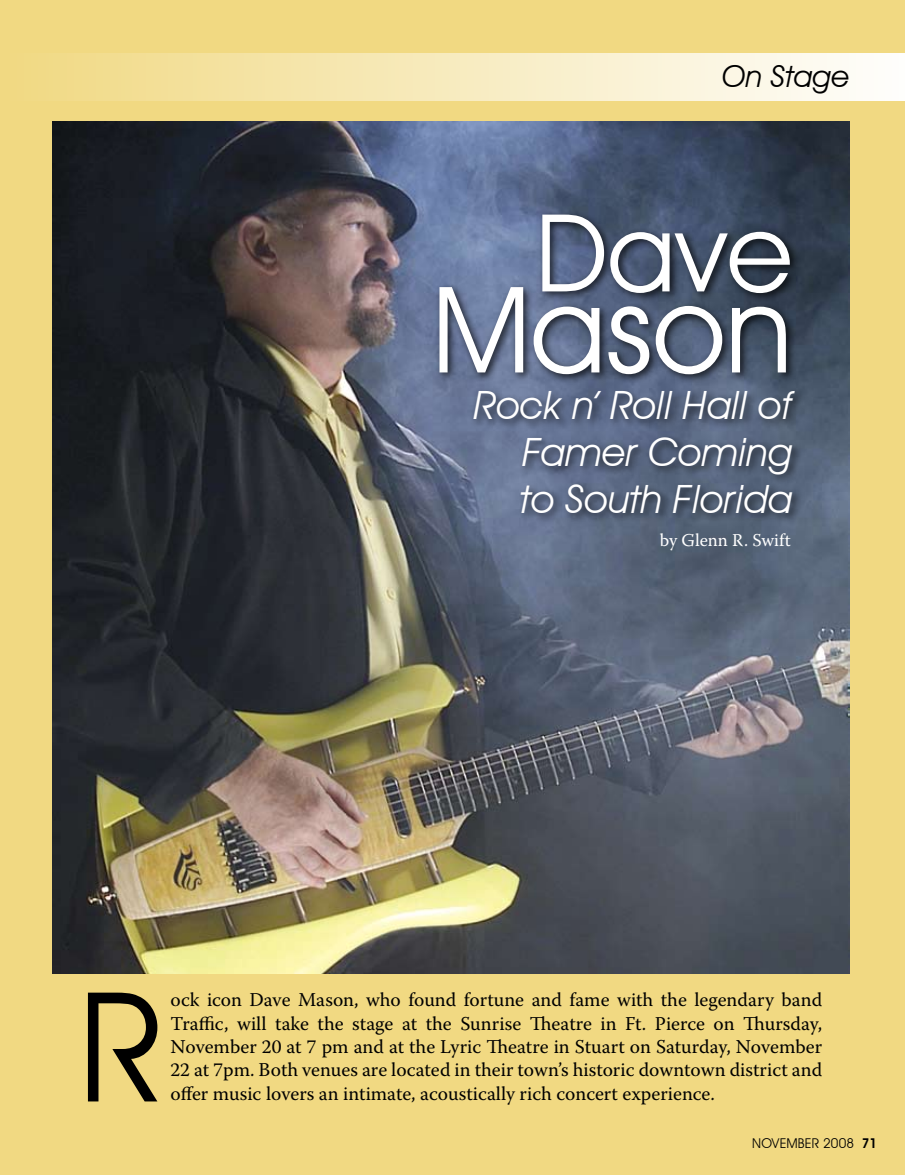
<style>
.page{position:relative;width:905px;height:1175px;background:#fff}
.page>*{position:absolute;margin:0;border:0;box-sizing:border-box;transform-origin:0 0}
.t1{font:153px "Avant Garde IT Cby BT";color:#000}
.t2{font:120px "Avant Garde IT Cby BT";color:#fff}
.t3{font:108px "Avant Garde IT Cby BT";color:#fff}
.t4{font:italic 39px/46.8px "Avant Garde IT Cby BT";color:#fff;text-align:justify}
.t5{font:italic 30px "Avant Garde IT Cby BT";color:#000}
.t6{font:19.5px/23.4px "Warnock Pro";color:#000;text-align:justify}
.t7{font:18px "Warnock Pro";color:#fff}
.t8{font:13.5px "Avant Garde IT Cby BT";letter-spacing:.01em;color:#000}
.s1{font-family:"Avant Garde";font-weight:600}
</style>
<div class="page">
<div style="left:0;top:0;width:904px;height:1174px;background:#f1d982"></div>
<img style="left:52px;top:122px;width:797px;height:851px">
<div style="left:434px;top:210px;width:371px;height:313px;background:#000;opacity:.75"></div>
<div style="left:0;top:53px;width:904px;height:47px;background:linear-gradient(to right,#f1d982,#fefefc)"></div>
<h3 class="t5" style="left:722px;top:58px;width:129px">On Stage</h3>
<h3 class="t3" style="left:535px;top:187px;width:259px">Dave</h3>
<h2 class="t2" style="left:431px;top:257px;width:363px">Mason</h2>
<h3 class="t4" style="left:520px;top:382px;width:274px;text-indent:-46px">Rock n’ Roll Hall of Famer Coming to South Florida</h3>
<p class="t7" style="left:659px;top:529px;width:132px">by Glenn R. Swift</p>
<h1 class="t1" style="left:79px;top:954px;width:87px">R</h1>
<p class="t6" style="left:170px;top:987px;width:653px">ock icon Dave Mason, who found fortune and fame with the legendary band Traffic, will take the stage at the Sunrise Theatre in Ft. Pierce on Thursday, November 20 at 7 pm and at the Lyric Theatre in Stuart on Saturday, November 22 at 7pm. Both venues are located in their town’s historic downtown district and</p>
<p class="t6" style="left:170px;top:1081px;width:546px">offer music lovers an intimate, acoustically rich concert experience.</p>
<p class="t8" style="left:752px;top:1134px;width:126px">NOVEMBER 2008 <span class="s1">71</span></p>
</div>
